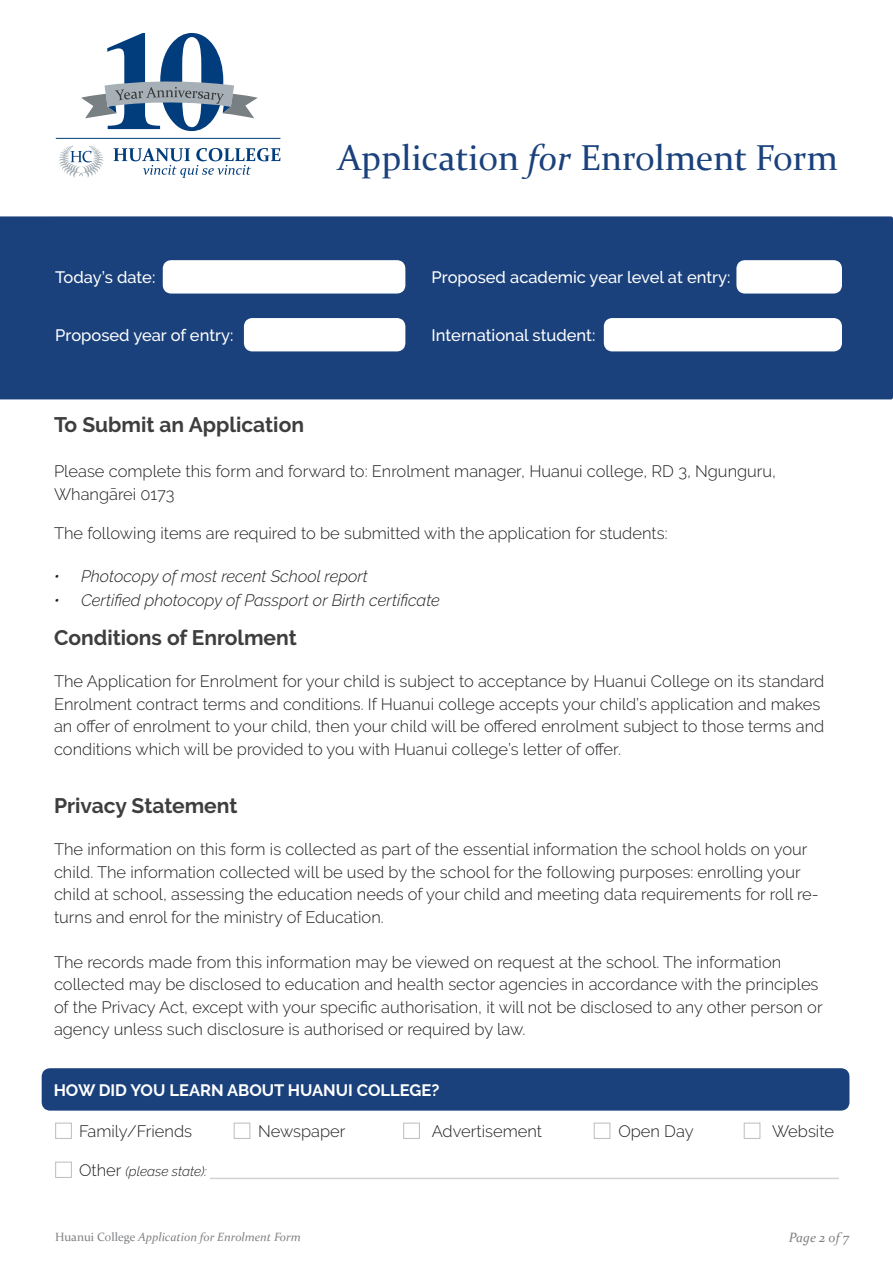
<style>
.page{position:relative;width:893px;height:1263px;background:#fff}
.page>*{position:absolute;margin:0;border:0;box-sizing:border-box;transform-origin:0 0}
.t1{font:36px "Constantia";color:#1a417c}
.t2{font:700 21px "Raleway";color:#3e3e3f}
.t3{font:300 16.5px/22.5px "Raleway";color:#231f20}
.t4{font:500 16.5px "Raleway";color:#fff}
.t5{font:italic 300 16.5px "Raleway";color:#231f20}
.t6{font:700 16.5px "Raleway";color:#fff}
.t7{font:italic 300 13.5px "Raleway";color:#231f20}
.t8{font:italic 13.5px "Constantia";color:#808285}
.t9{font:italic 12px "Constantia";color:#808285}
.s1{font-style:italic}
.s2{font-style:normal;font-size:16.5px}
.s3{font-style:normal}
</style>
<div class="page">
<svg style="left:81px;top:33px;width:177px;height:98px"></svg>
<svg style="left:113px;top:148px;width:167px;height:30px"></svg>
<svg style="left:58px;top:146px;width:46px;height:32px"></svg>
<hr style="left:56px;top:138px;width:224px;height:1px;background:#013d7d">
<div style="left:0;top:216px;width:893px;height:183px;background:#1a417c"></div>
<div style="left:169px;top:266px;width:230px;height:22px;background:#fff;border-radius:2px"></div>
<div style="left:163px;top:260px;width:242px;height:34px;border:12px solid #fff;border-radius:2px"></div>
<div style="left:742px;top:266px;width:94px;height:22px;background:#fff;border-radius:2px"></div>
<div style="left:736px;top:260px;width:106px;height:34px;border:12px solid #fff;border-radius:2px"></div>
<div style="left:250px;top:324px;width:149px;height:21px;background:#fff;border-radius:2px"></div>
<div style="left:244px;top:318px;width:161px;height:33px;border:12px solid #fff;border-radius:2px"></div>
<div style="left:610px;top:324px;width:226px;height:21px;background:#fff;border-radius:2px"></div>
<div style="left:604px;top:318px;width:238px;height:33px;border:12px solid #fff;border-radius:2px"></div>
<div style="left:48px;top:1074px;width:795px;height:30px;background:#1a417c;border-radius:2px"></div>
<div style="left:42px;top:1068px;width:807px;height:42px;border:12px solid #1a417c;border-radius:2px"></div>
<hr style="left:210px;top:1178px;width:629px;height:1px;background:#d1d2d4">
<div style="left:55px;top:1123px;width:17px;height:16px;border:1px solid #bcbdc0"></div>
<div style="left:55px;top:1162px;width:17px;height:16px;border:1px solid #bcbdc0"></div>
<div style="left:234px;top:1123px;width:16px;height:16px;border:1px solid #bcbdc0"></div>
<div style="left:403px;top:1123px;width:17px;height:16px;border:1px solid #bcbdc0"></div>
<div style="left:594px;top:1123px;width:16px;height:16px;border:1px solid #bcbdc0"></div>
<div style="left:744px;top:1123px;width:16px;height:16px;border:1px solid #bcbdc0"></div>
<p class="t4" style="left:55px;top:268px;width:102px">Today’s date:</p>
<p class="t4" style="left:55px;top:326px;width:180px">Proposed year of entry:</p>
<h1 class="t1" style="left:337px;top:134px;width:502px">Application <span class="s1">for</span> Enrolment Form</h1>
<p class="t4" style="left:432px;top:268px;width:300px">Proposed academic year level at entry:</p>
<p class="t4" style="left:432px;top:326px;width:165px">International student:</p>
<p class="t2" style="left:54px;top:413px;width:252px">To Submit an Application</p>
<p class="t3" style="left:54px;top:460px;width:724px">Please complete this form and forward to: Enrolment manager, Huanui college, RD 3, Ngunguru,<br>Whangārei 0173</p>
<p class="t3" style="left:54px;top:522px;width:615px">The following items are required to be submitted with the application for students:</p>
<p class="t5" style="left:54px;top:567px;width:316px">• Photocopy of most recent School report</p>
<p class="t5" style="left:54px;top:591px;width:387px">• Certified photocopy of Passport or Birth certificate</p>
<p class="t2" style="left:54px;top:626px;width:244px">Conditions of Enrolment</p>
<p class="t3" style="left:54px;top:670px;width:772px">The Application for Enrolment for your child is subject to acceptance by Huanui College on its standard Enrolment contract terms and conditions. If Huanui college accepts your child’s application and makes an offer of enrolment to your child, then your child will be offered enrolment subject to those terms and conditions which will be provided to you with Huanui college’s letter of offer.</p>
<p class="t2" style="left:54px;top:794px;width:185px">Privacy Statement</p>
<p class="t3" style="left:54px;top:838px;width:766px">The information on this form is collected as part of the essential information the school holds on your child. The information collected will be used by the school for the following purposes: enrolling your child at school, assessing the education needs of your child and meeting data requirements for roll re&shy;turns and enrol for the ministry of Education.</p>
<p class="t3" style="left:54px;top:951px;width:770px">The records made from this information may be viewed on request at the school. The information collected may be disclosed to education and health sector agencies in accordance with the principles of the Privacy Act, except with your specific authorisation, it will not be disclosed to any other person or agency unless such disclosure is authorised or required by law.</p>
<p class="t6" style="left:54px;top:1080px;width:387px">HOW DID YOU LEARN ABOUT HUANUI COLLEGE?</p>
<p class="t3" style="left:79px;top:1119px;width:115px">Family/Friends</p>
<p class="t3" style="left:258px;top:1119px;width:89px">Newspaper</p>
<p class="t3" style="left:432px;top:1119px;width:112px">Advertisement</p>
<p class="t3" style="left:618px;top:1119px;width:77px">Open Day</p>
<p class="t3" style="left:772px;top:1119px;width:63px">Website</p>
<p class="t7" style="left:79px;top:1163px;width:129px"><span class="s2">Other</span> (please state):</p>
<p class="t9" style="left:55px;top:1228px;width:247px"><span class="s3">Huanui College</span> Application for Enrolment Form</p>
<p class="t8" style="left:789px;top:1228px;width:62px">Page 2 of 7</p>
</div>
